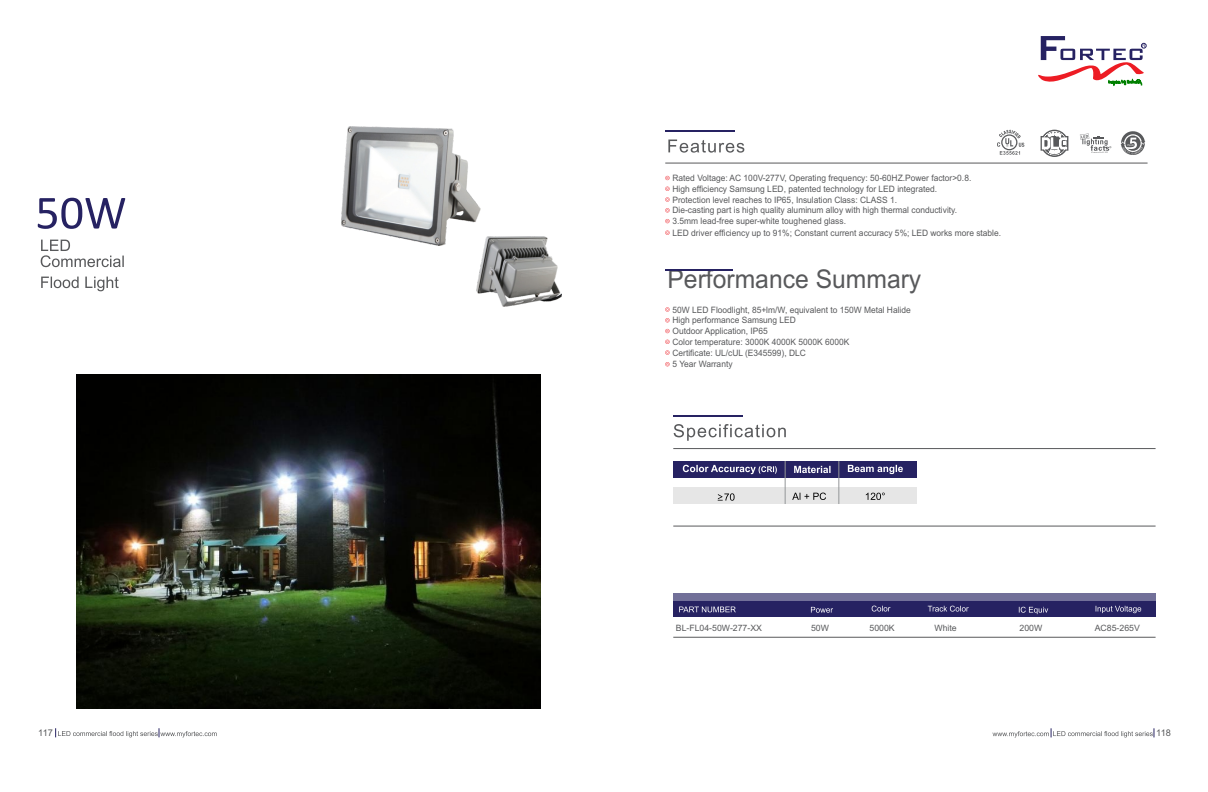
<style>
.page{position:relative;width:1208px;height:792px;background:#fff}
.page>*{position:absolute;margin:0;border:0;box-sizing:border-box;transform-origin:0 0}
.t1{font:25.8px "Arial";color:#58595b;scale:.95 1}
.t2{font:9.2px "Arial";letter-spacing:-.035em;color:#58595b}
.t3{font:8.8px/10.9px "Arial";color:#58595b;scale:.95 1}
.t4{font:8.7px "Arial";color:#58595b}
</style>
<div class="page">
<svg style="left:665px;top:176px;width:4px;height:4px"></svg>
<svg style="left:665px;top:219px;width:4px;height:4px"></svg>
<svg style="left:665px;top:187px;width:4px;height:4px"></svg>
<svg style="left:665px;top:197px;width:4px;height:5px"></svg>
<svg style="left:665px;top:208px;width:4px;height:4px"></svg>
<svg style="left:665px;top:231px;width:4px;height:4px"></svg>
<svg style="left:668px;top:140px;width:76px;height:13px"></svg>
<hr style="left:665px;top:131px;width:69px;height:1px;background:#262262">
<hr style="left:665px;top:163px;width:482px;height:1px;background:#58595b">
<svg style="left:1080px;top:134px;width:30px;height:19px"></svg>
<svg style="left:1040px;top:130px;width:28px;height:27px"></svg>
<svg style="left:1120px;top:131px;width:24px;height:24px"></svg>
<svg style="left:997px;top:130px;width:27px;height:25px"></svg>
<svg style="left:38px;top:198px;width:87px;height:31px"></svg>
<svg style="left:41px;top:240px;width:83px;height:27px"></svg>
<svg style="left:673px;top:424px;width:112px;height:17px"></svg>
<hr style="left:673px;top:415px;width:69px;height:2px;background:#262262">
<hr style="left:673px;top:448px;width:482px;height:1px;background:#58595b">
<div style="left:673px;top:594px;width:482px;height:7px;background:#727099"></div>
<hr style="left:673px;top:637px;width:482px;height:1px;background:#58595b">
<hr style="left:673px;top:526px;width:482px;height:1px;background:#58595b">
<div style="left:673px;top:601px;width:482px;height:15px;background:#262262"></div>
<svg style="left:1018px;top:607px;width:29px;height:7px"></svg>
<svg style="left:810px;top:607px;width:22px;height:6px"></svg>
<svg style="left:679px;top:607px;width:56px;height:5px"></svg>
<div style="left:673px;top:461px;width:243px;height:17px;background:#262262"></div>
<div style="left:673px;top:487px;width:243px;height:17px;background:#e6e6e6"></div>
<svg style="left:794px;top:466px;width:36px;height:7px"></svg>
<svg style="left:847px;top:465px;width:55px;height:9px"></svg>
<svg style="left:682px;top:465px;width:94px;height:9px"></svg>
<hr style="left:784px;top:461px;width:1px;height:43px;background:#949698">
<hr style="left:838px;top:461px;width:1px;height:43px;background:#949698">
<svg style="left:871px;top:606px;width:19px;height:6px"></svg>
<svg style="left:1095px;top:606px;width:45px;height:7px"></svg>
<svg style="left:927px;top:606px;width:41px;height:6px"></svg>
<img style="left:76px;top:375px;width:464px;height:334px">
<svg style="left:41px;top:277px;width:78px;height:14px"></svg>
<svg style="left:1038px;top:36px;width:107px;height:50px"></svg>
<svg style="left:55px;top:728px;width:162px;height:9px"></svg>
<svg style="left:992px;top:728px;width:162px;height:10px"></svg>
<img style="left:341px;top:127px;width:139px;height:118px">
<img style="left:476px;top:236px;width:85px;height:71px">
<svg style="left:665px;top:307px;width:4px;height:5px"></svg>
<svg style="left:665px;top:350px;width:4px;height:5px"></svg>
<svg style="left:665px;top:318px;width:4px;height:4px"></svg>
<svg style="left:665px;top:329px;width:4px;height:4px"></svg>
<svg style="left:665px;top:340px;width:4px;height:4px"></svg>
<svg style="left:665px;top:362px;width:4px;height:4px"></svg>
<hr style="left:665px;top:269px;width:67px;height:1px;background:#262262">
<svg style="left:717px;top:493px;width:17px;height:8px"></svg>
<svg style="left:792px;top:493px;width:33px;height:7px"></svg>
<svg style="left:865px;top:493px;width:19px;height:7px"></svg>
<p class="t3" style="left:672px;top:174px;width:347px">Rated Voltage: AC 100V-277V, Operating frequency: 50-60HZ.Power factor&gt;0.8.<br>High efficiency Samsung LED, patented technology for LED integrated.<br>Protection level reaches to IP65, Insulation Class: CLASS 1.<br>Die-casting part is high quality aluminum alloy with high thermal conductivity.<br>3.5mm lead-free super-white toughened glass.<br>LED driver efficiency up to 91%; Constant current accuracy 5%; LED works more stable.</p>
<h1 class="t1" style="left:667px;top:270px;width:268px">Performance Summary</h1>
<p class="t3" style="left:672px;top:305px;width:252px">50W LED Floodlight, 85+lm/W, equivalent to 150W Metal Halide High performance Samsung LED<br>Outdoor Application, IP65<br>Color temperature: 3000K 4000K 5000K 6000K<br>Certificate: UL/cUL (E345599), DLC<br>5 Year Warranty</p>
<p class="t4" style="left:675px;top:625px;width:88px">BL-FL04-50W-277-XX</p>
<p class="t4" style="left:810px;top:625px;width:19px">50W</p>
<p class="t4" style="left:869px;top:625px;width:27px">5000K</p>
<p class="t4" style="left:934px;top:625px;width:24px">White</p>
<p class="t4" style="left:1019px;top:625px;width:24px">200W</p>
<p class="t4" style="left:1094px;top:625px;width:47px">AC85-265V</p>
<p class="t2" style="left:38px;top:729px;width:16px">117</p>
<p class="t2" style="left:1155px;top:729px;width:16px">118</p>
</div>
